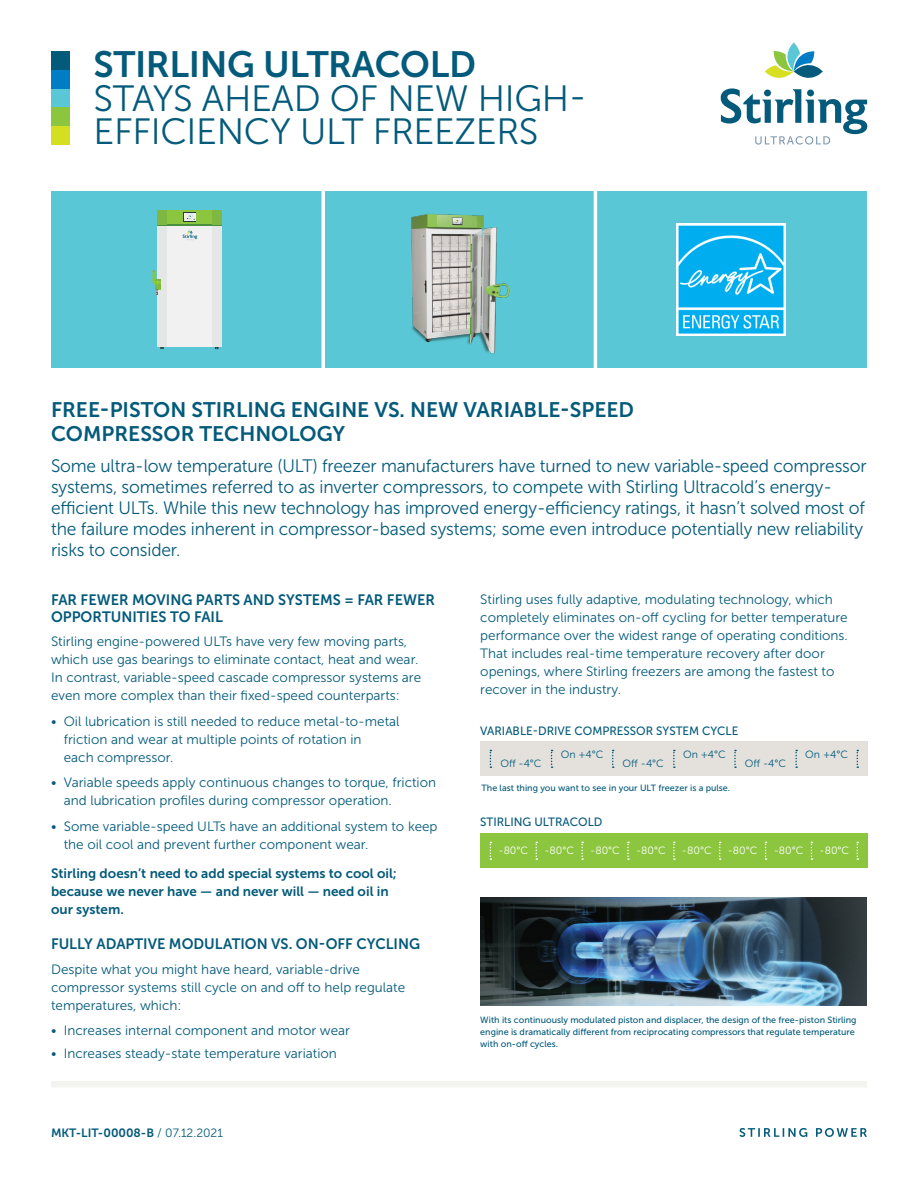
<style>
.page{position:relative;width:918px;height:1188px;background:#fff}
.page>*{position:absolute;margin:0;border:0;box-sizing:border-box;transform-origin:0 0}
.Title_D{font:36.45px/33.2px "Museo Sans 300";letter-spacing:-.01em;color:#045a7a}
.Title_D-2{font:36.45px "Museo Sans 700";letter-spacing:-.01em;color:#045a7a}
.Title_A{font:21px/24px "Museo Sans 700";color:#045a7a}
.Introduction{font:18px/21px "Museo Sans 300";letter-spacing:-.01em;color:#045a7a}
.Sub_Sub_Header{font:15px/16.5px "Museo Sans 700";color:#045a7a}
.Body__2_5{font:13.5px/18px "Museo Sans 300";color:#045a7a}
.Body__2_5-2{font:13.5px/18px "Museo Sans 700";color:#045a7a}
.Table_Title{font:12px "Museo Sans 500";color:#045a7a}
.t1{font:12px "Museo Sans 700";color:#045a7a}
.t2{font:10.5px "Museo Sans 300";color:#fff}
.t3{font:10.5px "Museo Sans 300";color:#045a7a}
.t4{font:9px/12px "Museo Sans 500";color:#045a7a}
.s1{font-family:"Museo Sans 300"}
</style>
<div class="page">
<svg style="left:739px;top:1128px;width:128px;height:9px"></svg>
<div style="left:51px;top:1081px;width:816px;height:6px;background:#f3f3f0"></div>
<div style="left:480px;top:834px;width:388px;height:34px;background:#8bc63e"></div>
<div style="left:480px;top:742px;width:388px;height:34px;background:#e4e1dc"></div>
<svg style="left:721px;top:43px;width:146px;height:102px"></svg>
<div style="left:51px;top:126px;width:19px;height:19px;background:#d5df22"></div>
<div style="left:51px;top:107px;width:19px;height:19px;background:#8bc63e"></div>
<div style="left:51px;top:88px;width:19px;height:19px;background:#59c7d5"></div>
<div style="left:51px;top:70px;width:19px;height:18px;background:#007dc5"></div>
<div style="left:51px;top:51px;width:19px;height:19px;background:#045a7a"></div>
<div style="left:51px;top:191px;width:272px;height:177px;background:#59c7d5"></div>
<svg style="left:160px;top:346px;width:4px;height:3px"></svg>
<svg style="left:215px;top:346px;width:4px;height:3px"></svg>
<div style="left:167px;top:225px;width:50px;height:121px;background:#f0f1f0"></div>
<div style="left:158px;top:225px;width:9px;height:121px;background:#e5e6e6"></div>
<div style="left:212px;top:225px;width:10px;height:121px;background:#e5e6e6"></div>
<div style="left:158px;top:210px;width:64px;height:14px;background:#8bc63e"></div>
<hr style="left:158px;top:224px;width:64px;height:1px;background:#4b8f41">
<div style="left:158px;top:210px;width:9px;height:14px;background:#7eb840"></div>
<div style="left:212px;top:210px;width:10px;height:14px;background:#7eb840"></div>
<svg style="left:184px;top:213px;width:12px;height:9px"></svg>
<svg style="left:153px;top:271px;width:8px;height:23px"></svg>
<div style="left:184px;top:213px;width:11px;height:8px;background:#f0f1f0"></div>
<svg style="left:183px;top:230px;width:14px;height:10px"></svg>
<svg style="left:185px;top:213px;width:10px;height:7px"></svg>
<div style="left:323px;top:191px;width:272px;height:177px;background:#59c7d5"></div>
<img style="left:411px;top:214px;width:99px;height:140px">
<div style="left:595px;top:191px;width:272px;height:177px;background:#59c7d5"></div>
<img style="left:676px;top:224px;width:109px;height:112px">
<svg style="left:321px;top:191px;width:4px;height:177px"></svg>
<hr style="left:594px;top:186px;width:3px;height:185px;background:#fff">
<img style="left:480px;top:897px;width:387px;height:108px">
<svg style="left:536px;top:842px;width:1px;height:18px"></svg>
<svg style="left:627px;top:842px;width:2px;height:18px"></svg>
<svg style="left:719px;top:842px;width:2px;height:18px"></svg>
<svg style="left:811px;top:842px;width:1px;height:18px"></svg>
<svg style="left:581px;top:842px;width:2px;height:18px"></svg>
<svg style="left:673px;top:842px;width:2px;height:18px"></svg>
<svg style="left:765px;top:842px;width:2px;height:18px"></svg>
<svg style="left:857px;top:842px;width:1px;height:18px"></svg>
<svg style="left:490px;top:842px;width:1px;height:18px"></svg>
<svg style="left:551px;top:750px;width:2px;height:18px"></svg>
<svg style="left:490px;top:750px;width:1px;height:18px"></svg>
<svg style="left:857px;top:750px;width:1px;height:18px"></svg>
<svg style="left:673px;top:750px;width:2px;height:18px"></svg>
<svg style="left:795px;top:750px;width:2px;height:18px"></svg>
<svg style="left:612px;top:750px;width:2px;height:18px"></svg>
<svg style="left:734px;top:750px;width:2px;height:18px"></svg>
<p class="Title_D-2" style="left:94px;top:45px;width:384px">STIRLING ULTRACOLD</p>
<p class="Title_D" style="left:94px;top:82px;width:495px">STAYS AHEAD OF NEW HIGH-<br>EFFICIENCY ULT FREEZERS</p>
<p class="Title_A" style="left:51px;top:398px;width:585px">FREE-PISTON STIRLING ENGINE VS. NEW VARIABLE-SPEED<br>COMPRESSOR TECHNOLOGY</p>
<p class="Introduction" style="left:51px;top:456px;width:817px">Some ultra-low temperature (ULT) freezer manufacturers have turned to new variable-speed compressor systems, sometimes referred to as inverter compressors, to compete with Stirling Ultracold’s energy&shy;efficient ULTs. While this new technology has improved energy-efficiency ratings, it hasn’t solved most of the failure modes inherent in compressor-based systems; some even introduce potentially new reliability risks to consider.</p>
<p class="Sub_Sub_Header" style="left:51px;top:592px;width:385px">FAR FEWER MOVING PARTS AND SYSTEMS = FAR FEWER<br>OPPORTUNITIES TO FAIL</p>
<p class="Body__2_5" style="left:51px;top:633px;width:372px">Stirling engine-powered ULTs have very few moving parts, which use gas bearings to eliminate contact, heat and wear.<br>In contrast, variable-speed cascade compressor systems are even more complex than their fixed-speed counterparts:</p>
<p class="Body__2_5" style="left:64px;top:712px;width:337px;text-indent:-13px">• Oil lubrication is still needed to reduce metal-to-metal friction and wear at multiple points of rotation in<br>each compressor.</p>
<p class="Body__2_5" style="left:64px;top:774px;width:374px;text-indent:-13px">• Variable speeds apply continuous changes to torque, friction and lubrication profiles during compressor operation.</p>
<p class="Body__2_5" style="left:64px;top:817px;width:375px;text-indent:-13px">• Some variable-speed ULTs have an additional system to keep the oil cool and prevent further component wear.</p>
<p class="Body__2_5-2" style="left:51px;top:864px;width:347px">Stirling doesn’t need to add special systems to cool oil; because we never have — and never will — need oil in our system.</p>
<p class="Sub_Sub_Header" style="left:51px;top:936px;width:371px">FULLY ADAPTIVE MODULATION VS. ON-OFF CYCLING</p>
<p class="Body__2_5" style="left:51px;top:960px;width:356px">Despite what you might have heard, variable-drive compressor systems still cycle on and off to help regulate temperatures, which:</p>
<p class="Body__2_5" style="left:51px;top:1022px;width:301px">• Increases internal component and motor wear</p>
<p class="Body__2_5" style="left:51px;top:1044px;width:287px">• Increases steady-state temperature variation</p>
<p class="Body__2_5" style="left:480px;top:591px;width:369px">Stirling uses fully adaptive, modulating technology, which completely eliminates on-off cycling for better temperature performance over the widest range of operating conditions.<br>That includes real-time temperature recovery after door openings, where Stirling freezers are among the fastest to recover in the industry.</p>
<p class="Table_Title" style="left:480px;top:724px;width:260px">VARIABLE-DRIVE COMPRESSOR SYSTEM CYCLE</p>
<p class="t3" style="left:561px;top:748px;width:44px">On +4°C</p>
<p class="t3" style="left:683px;top:748px;width:44px">On +4°C</p>
<p class="t3" style="left:805px;top:748px;width:44px">On +4°C</p>
<p class="t3" style="left:500px;top:758px;width:43px">Off -4°C</p>
<p class="t3" style="left:623px;top:758px;width:43px">Off -4°C</p>
<p class="t3" style="left:745px;top:758px;width:43px">Off -4°C</p>
<p class="t4" style="left:482px;top:782px;width:250px">The last thing you want to see in your ULT freezer is a pulse.</p>
<p class="Table_Title" style="left:480px;top:816px;width:124px">STIRLING ULTRACOLD</p>
<p class="t2" style="left:499px;top:845px;width:31px">-80°C</p>
<p class="t2" style="left:544px;top:845px;width:31px">-80°C</p>
<p class="t2" style="left:590px;top:845px;width:31px">-80°C</p>
<p class="t2" style="left:636px;top:845px;width:31px">-80°C</p>
<p class="t2" style="left:682px;top:845px;width:31px">-80°C</p>
<p class="t2" style="left:728px;top:845px;width:31px">-80°C</p>
<p class="t2" style="left:774px;top:845px;width:31px">-80°C</p>
<p class="t2" style="left:820px;top:845px;width:31px">-80°C</p>
<p class="t4" style="left:480px;top:1014px;width:378px">With its continuously modulated piston and displacer, the design of the free-piston Stirling engine is dramatically different from reciprocating compressors that regulate temperature with on-off cycles.</p>
<p class="t1" style="left:51px;top:1126px;width:173px">MKT-LIT-00008-B <span class="s1">/ 07.12.2021</span></p>
</div>
